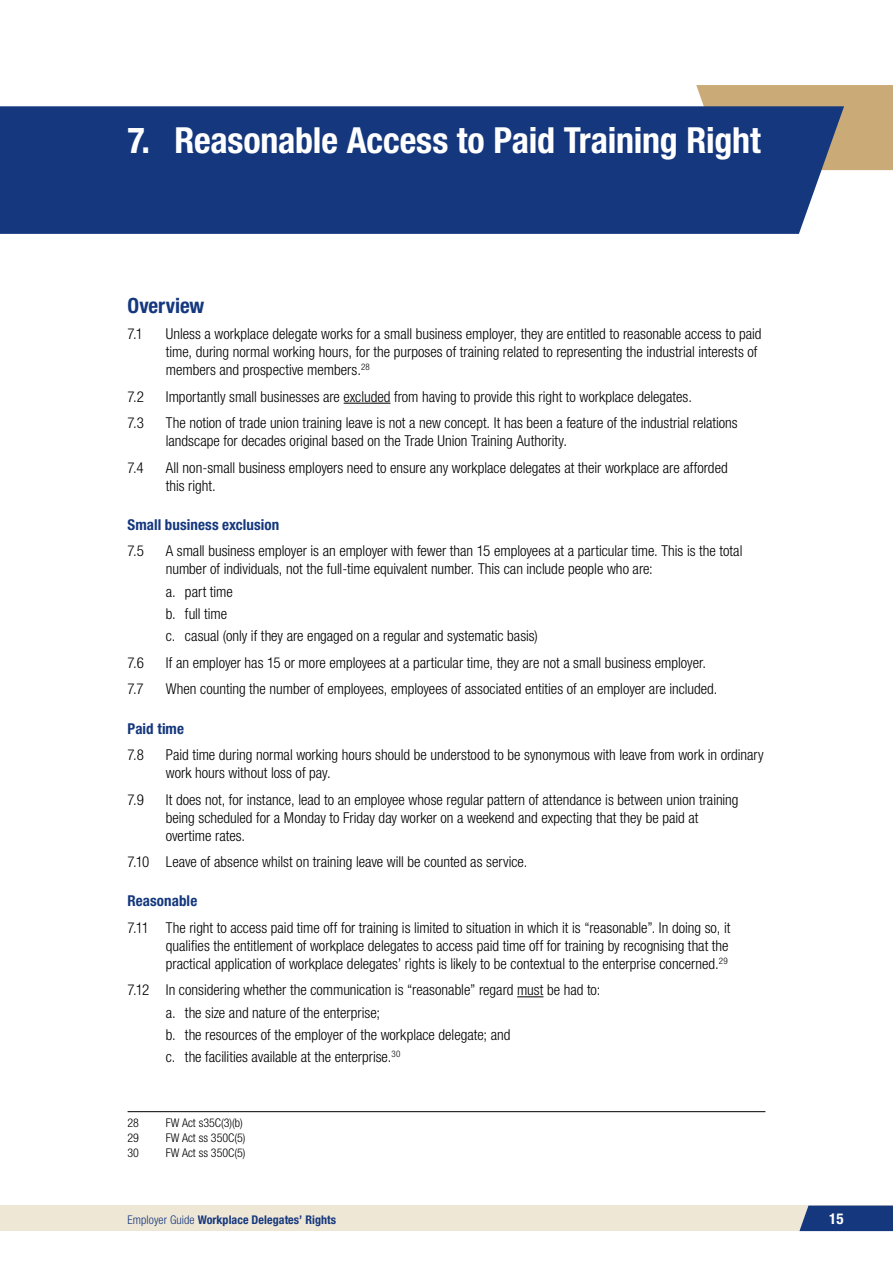
<style>
.page{position:relative;width:893px;height:1263px;background:#fff}
.page>*{position:absolute;margin:0;border:0;box-sizing:border-box;transform-origin:0 0}
.t1{font:700 condensed 36px "Helvetica Neue LT Std";letter-spacing:-.01em;color:#fff}
.t2{font:700 condensed 21px "Helvetica Neue LT Std";color:#14377d}
.t3{font:300 condensed 15px/18px "Helvetica Neue LT Std";color:#000}
.t4{font:700 condensed 15px "Helvetica Neue LT Std";letter-spacing:.005em;color:#14377d}
.t5{font:700 condensed 15px "Helvetica Neue LT Std";color:#fff}
.footnote_text{font:300 condensed 12px "Helvetica Neue LT Std";color:#000}
.t6{font:700 condensed 12px "Helvetica Neue LT Std";letter-spacing:.005em;color:#14377d}
.s1{font-weight:300}
</style>
<div class="page">
<div style="left:0;top:1205px;width:893px;height:26px;background:#efe7d6"></div>
<div style="left:696px;top:85px;width:197px;height:85px;background:#caaa77"></div>
<div style="left:0;top:106px;width:844px;height:128px;background:#14377d"></div>
<svg style="left:799px;top:1205px;width:94px;height:26px"></svg>
<hr style="left:344px;top:403px;width:46px;height:1px;background:#000">
<svg style="left:517px;top:996px;width:26px;height:1px"></svg>
<hr style="left:128px;top:1111px;width:637px;height:1px;background:#000">
<p class="t1" style="left:128px;top:119px;width:635px">7. Reasonable Access to Paid Training Right</p>
<h3 class="t2" style="left:128px;top:292px;width:78px">Overview</h3>
<p class="t3" style="left:128px;top:325px;width:17px">7.1</p>
<p class="t3" style="left:166px;top:325px;width:597px">Unless a workplace delegate works for a small business employer, they are entitled to reasonable access to paid time, during normal working hours, for the purposes of training related to representing the industrial interests of members and prospective members.<sup>28</sup></p>
<p class="t3" style="left:128px;top:387px;width:18px">7.2</p>
<p class="t3" style="left:166px;top:387px;width:528px">Importantly small businesses are excluded from having to provide this right to workplace delegates.</p>
<p class="t3" style="left:128px;top:414px;width:18px">7.3</p>
<p class="t3" style="left:166px;top:414px;width:573px">The notion of trade union training leave is not a new concept. It has been a feature of the industrial relations landscape for decades original based on the Trade Union Training Authority.</p>
<p class="t3" style="left:128px;top:458px;width:18px">7.4</p>
<p class="t3" style="left:166px;top:458px;width:563px">All non-small business employers need to ensure any workplace delegates at their workplace are afforded this right.</p>
<h4 class="t4" style="left:128px;top:515px;width:153px">Small business exclusion</h4>
<p class="t3" style="left:128px;top:542px;width:18px">7.5</p>
<p class="t3" style="left:166px;top:542px;width:578px">A small business employer is an employer with fewer than 15 employees at a particular time. This is the total number of individuals, not the full-time equivalent number. This can include people who are:</p>
<p class="t3" style="left:166px;top:582px;width:69px">a. part time</p>
<p class="t3" style="left:166px;top:604px;width:63px">b. full time</p>
<p class="t3" style="left:166px;top:627px;width:374px">c. casual (only if they are engaged on a regular and systematic basis)</p>
<p class="t3" style="left:128px;top:653px;width:18px">7.6</p>
<p class="t3" style="left:166px;top:653px;width:542px">If an employer has 15 or more employees at a particular time, they are not a small business employer.</p>
<p class="t3" style="left:128px;top:680px;width:18px">7.7</p>
<p class="t3" style="left:166px;top:680px;width:553px">When counting the number of employees, employees of associated entities of an employer are included.</p>
<h4 class="t4" style="left:128px;top:719px;width:58px">Paid time</h4>
<p class="t3" style="left:128px;top:746px;width:18px">7.8</p>
<p class="t3" style="left:166px;top:746px;width:599px">Paid time during normal working hours should be understood to be synonymous with leave from work in ordinary work hours without loss of pay.</p>
<p class="t3" style="left:128px;top:790px;width:18px">7.9</p>
<p class="t3" style="left:166px;top:790px;width:574px">It does not, for instance, lead to an employee whose regular pattern of attendance is between union training being scheduled for a Monday to Friday day worker on a weekend and expecting that they be paid at overtime rates.</p>
<p class="t3" style="left:128px;top:853px;width:401px">7.10 Leave of absence whilst on training leave will be counted as service.</p>
<h4 class="t4" style="left:128px;top:892px;width:71px">Reasonable</h4>
<p class="t3" style="left:166px;top:918px;width:566px;text-indent:-38px">7.11 The right to access paid time off for training is limited to situation in which it is “reasonable”. In doing so, it qualifies the entitlement of workplace delegates to access paid time off for training by recognising that the practical application of workplace delegates’ rights is likely to be contextual to the enterprise concerned.<sup>29</sup></p>
<p class="t3" style="left:128px;top:981px;width:474px">7.12 In considering whether the communication is “reasonable” regard must be had to:</p>
<p class="t3" style="left:166px;top:1003px;width:216px">a. the size and nature of the enterprise;</p>
<p class="t3" style="left:166px;top:1025px;width:346px">b. the resources of the employer of the workplace delegate; and</p>
<p class="t3" style="left:166px;top:1048px;width:236px">c. the facilities available at the enterprise.<sup>30</sup></p>
<p class="footnote_text" style="left:128px;top:1115px;width:13px">28</p>
<p class="footnote_text" style="left:166px;top:1115px;width:79px">FW Act s35C(3)(b)</p>
<p class="footnote_text" style="left:128px;top:1130px;width:13px">29</p>
<p class="footnote_text" style="left:166px;top:1130px;width:81px">FW Act ss 350C(5)</p>
<p class="footnote_text" style="left:128px;top:1145px;width:13px">30</p>
<p class="footnote_text" style="left:166px;top:1145px;width:81px">FW Act ss 350C(5)</p>
<p class="t6" style="left:128px;top:1212px;width:210px"><span class="s1">Employer Guide</span> Workplace Delegates’ Rights</p>
<p class="t5" style="left:829px;top:1209px;width:16px">15</p>
</div>
